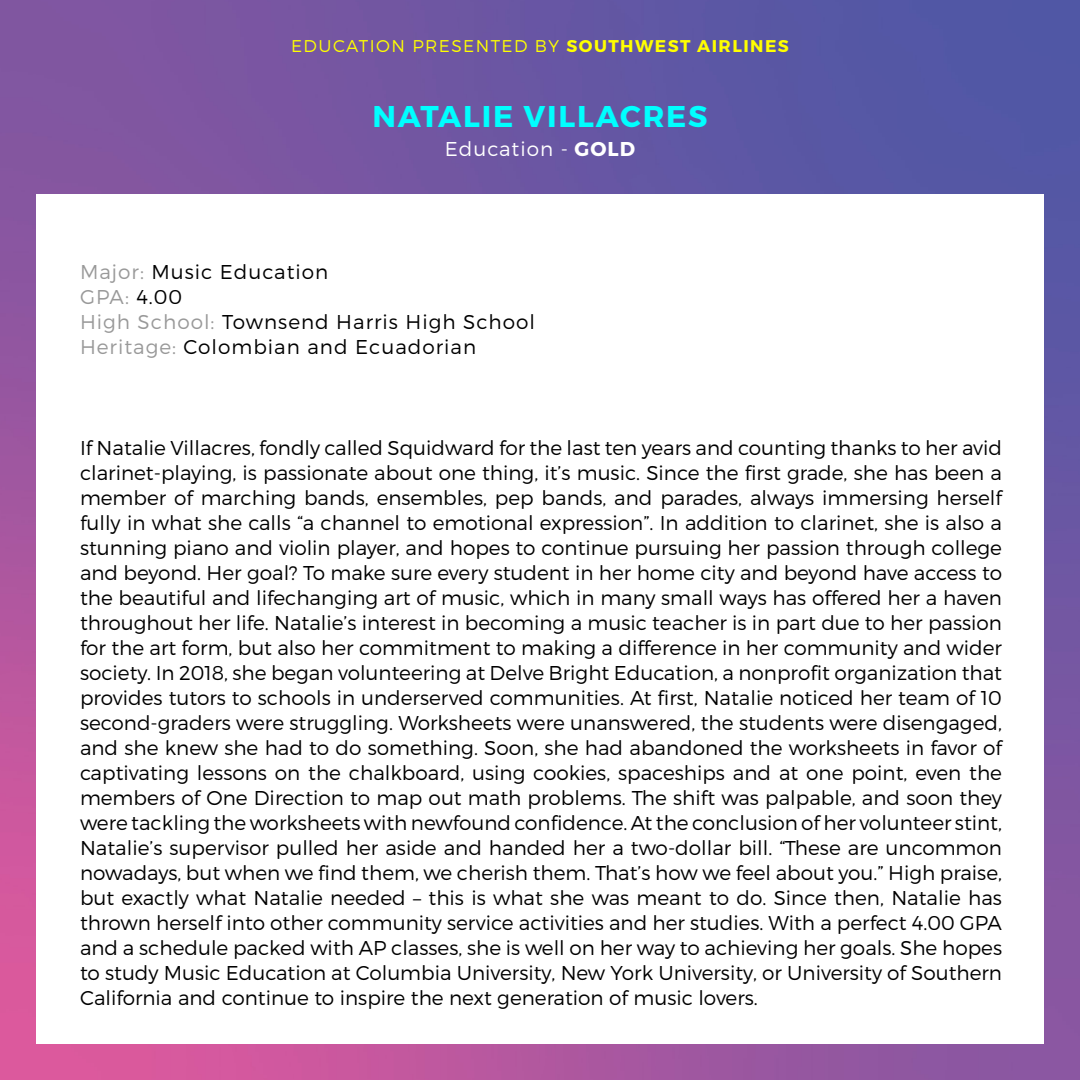
<style>
.page{position:relative;width:1080px;height:1080px;background:#fff}
.page>*{position:absolute;margin:0;border:0;box-sizing:border-box;transform-origin:0 0}
.t1{font:700 30px "Montserrat";letter-spacing:.06em;color:#0ff}
.t2{font:300 20px/25px "Montserrat";letter-spacing:.05em;color:#000;text-align:justify}
.t3{font:300 20px "Montserrat";letter-spacing:.05em;color:#fff}
.t4{font:300 20px "Montserrat";color:#999}
.t5{font:300 17px "Montserrat";letter-spacing:.085em;color:#ff0}
.s1{font-weight:700}
.s2{color:#999}
.s3{color:#000}
</style>
<div class="page">
<img style="left:0;top:0;width:1080px;height:1080px">
<div style="left:36px;top:194px;width:1008px;height:850px;background:#fff"></div>
<p class="t5" style="left:291px;top:36px;width:499px">EDUCATION PRESENTED BY <span class="s1">SOUTHWEST AIRLINES</span></p>
<p class="t1" style="left:372px;top:98px;width:337px">NATALIE VILLACRES</p>
<p class="t3" style="left:445px;top:137px;width:192px">Education - <span class="s1">GOLD</span></p>
<p class="t2" style="left:80px;top:259px;width:250px"><span class="s2">Major:</span> Music Education</p>
<p class="t4" style="left:80px;top:285px;width:104px">GPA: <span class="s3">4.00</span></p>
<p class="t2" style="left:80px;top:309px;width:457px"><span class="s2">High School:</span> Townsend Harris High School</p>
<p class="t2" style="left:80px;top:334px;width:398px"><span class="s2">Heritage:</span> Colombian and Ecuadorian</p>
<p class="t2" style="left:80px;top:435px;width:924px">If Natalie Villacres, fondly called Squidward for the last ten years and counting thanks to her avid clarinet-playing, is passionate about one thing, it’s music. Since the first grade, she has been a member of marching bands, ensembles, pep bands, and parades, always immersing herself fully in what she calls “a channel to emotional expression”. In addition to clarinet, she is also a stunning piano and violin player, and hopes to continue pursuing her passion through college and beyond. Her goal? To make sure every student in her home city and beyond have access to the beautiful and lifechanging art of music, which in many small ways has offered her a haven throughout her life. Natalie’s interest in becoming a music teacher is in part due to her passion for the art form, but also her commitment to making a difference in her community and wider society. In 2018, she began volunteering at Delve Bright Education, a nonprofit organization that provides tutors to schools in underserved communities. At first, Natalie noticed her team of 10 second-graders were struggling. Worksheets were unanswered, the students were disengaged, and she knew she had to do something. Soon, she had abandoned the worksheets in favor of captivating lessons on the chalkboard, using cookies, spaceships and at one point, even the members of One Direction to map out math problems. The shift was palpable, and soon they were tackling the worksheets with newfound confidence. At the conclusion of her volunteer stint, Natalie’s supervisor pulled her aside and handed her a two-dollar bill. “These are uncommon nowadays, but when we find them, we cherish them. That’s how we feel about you.” High praise, but exactly what Natalie needed – this is what she was meant to do. Since then, Natalie has thrown herself into other community service activities and her studies. With a perfect 4.00 GPA and a schedule packed with AP classes, she is well on her way to achieving her goals. She hopes to study Music Education at Columbia University, New York University, or University of Southern California and continue to inspire the next generation of music lovers.</p>
</div>
